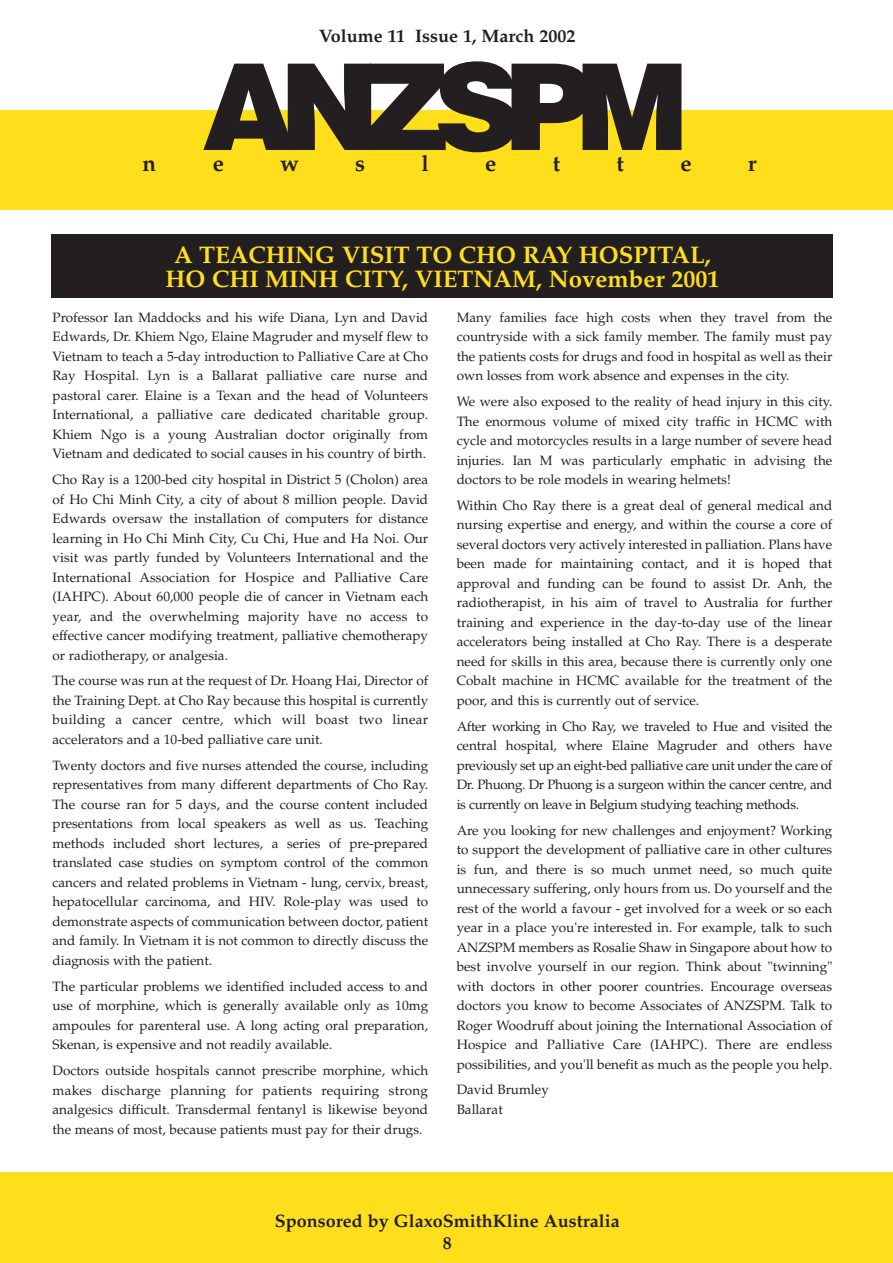
<style>
.page{position:relative;width:893px;height:1263px;background:#fff}
.page>*{position:absolute;margin:0;border:0;box-sizing:border-box;transform-origin:0 0}
.t1{font:900 120px "Helvetica";letter-spacing:-.135em;color:#231f20}
.t2{font:700 24px/24px "Palatino";color:#ffdf1b;text-align:center}
.t3{font:700 22.5px "Palatino";color:#231f20}
.t4{font:700 18px/21.9px "Palatino";color:#231f20;text-align:center}
.t5{font:13.5px/19.5px "Palatino";color:#231f20;text-align:justify}
</style>
<div class="page">
<div style="left:0;top:1172px;width:892px;height:91px;background:#ffdf1b"></div>
<div style="left:0;top:110px;width:892px;height:100px;background:#ffdf1b"></div>
<div style="left:51px;top:234px;width:781px;height:64px;background:#231f20"></div>
<h3 class="t4" style="left:319px;top:27px;width:258px">Volume 11 Issue 1, March 2002</h3>
<h1 class="t1" style="left:202px;top:64px;width:488px">ANZSPM</h1>
<h3 class="t3" style="left:143px;top:155px;width:15px">n</h3>
<h3 class="t3" style="left:213px;top:155px;width:13px">e</h3>
<h3 class="t3" style="left:280px;top:155px;width:20px">w</h3>
<h3 class="t3" style="left:355px;top:155px;width:11px">s</h3>
<h3 class="t3" style="left:421px;top:155px;width:9px">l</h3>
<h3 class="t3" style="left:485px;top:155px;width:13px">e</h3>
<h3 class="t3" style="left:553px;top:155px;width:9px">t</h3>
<h3 class="t3" style="left:616px;top:155px;width:9px">t</h3>
<h3 class="t3" style="left:680px;top:155px;width:13px">e</h3>
<h3 class="t3" style="left:748px;top:155px;width:10px">r</h3>
<h2 class="t2" style="left:165px;top:245px;width:555px">A TEACHING VISIT TO CHO RAY HOSPITAL,<br>HO CHI MINH CITY, VIETNAM, November 2001</h2>
<p class="t5" style="left:53px;top:309px;width:377px">Professor Ian Maddocks and his wife Diana, Lyn and David Edwards, Dr. Khiem Ngo, Elaine Magruder and myself flew to Vietnam to teach a 5-day introduction to Palliative Care at Cho Ray Hospital. Lyn is a Ballarat palliative care nurse and pastoral carer. Elaine is a Texan and the head of Volunteers International, a palliative care dedicated charitable group.<br>Khiem Ngo is a young Australian doctor originally from Vietnam and dedicated to social causes in his country of birth.</p>
<p class="t5" style="left:53px;top:471px;width:377px">Cho Ray is a 1200-bed city hospital in District 5 (Cholon) area of Ho Chi Minh City, a city of about 8 million people. David Edwards oversaw the installation of computers for distance learning in Ho Chi Minh City, Cu Chi, Hue and Ha Noi. Our visit was partly funded by Volunteers International and the International Association for Hospice and Palliative Care (IAHPC). About 60,000 people die of cancer in Vietnam each year, and the overwhelming majority have no access to effective cancer modifying treatment, palliative chemotherapy or radiotherapy, or analgesia.</p>
<p class="t5" style="left:53px;top:673px;width:377px">The course was run at the request of Dr. Hoang Hai, Director of the Training Dept. at Cho Ray because this hospital is currently building a cancer centre, which will boast two linear accelerators and a 10-bed palliative care unit.</p>
<p class="t5" style="left:53px;top:757px;width:377px">Twenty doctors and five nurses attended the course, including representatives from many different departments of Cho Ray.<br>The course ran for 5 days, and the course content included presentations from local speakers as well as us. Teaching methods included short lectures, a series of pre-prepared translated case studies on symptom control of the common cancers and related problems in Vietnam - lung, cervix, breast, hepatocellular carcinoma, and HIV. Role-play was used to demonstrate aspects of communication between doctor, patient and family. In Vietnam it is not common to directly discuss the diagnosis with the patient.</p>
<p class="t5" style="left:53px;top:978px;width:377px">The particular problems we identified included access to and use of morphine, which is generally available only as 10mg ampoules for parenteral use. A long acting oral preparation, Skenan, is expensive and not readily available.</p>
<p class="t5" style="left:53px;top:1062px;width:377px">Doctors outside hospitals cannot prescribe morphine, which makes discharge planning for patients requiring strong analgesics difficult. Transdermal fentanyl is likewise beyond the means of most, because patients must pay for their drugs.</p>
<p class="t5" style="left:456px;top:309px;width:377px">Many families face high costs when they travel from the countryside with a sick family member. The family must pay the patients costs for drugs and food in hospital as well as their own losses from work absence and expenses in the city.</p>
<p class="t5" style="left:456px;top:393px;width:377px">We were also exposed to the reality of head injury in this city.<br>The enormous volume of mixed city traffic in HCMC with cycle and motorcycles results in a large number of severe head injuries. Ian M was particularly emphatic in advising the doctors to be role models in wearing helmets!</p>
<p class="t5" style="left:456px;top:497px;width:377px">Within Cho Ray there is a great deal of general medical and nursing expertise and energy, and within the course a core of several doctors very actively interested in palliation. Plans have been made for maintaining contact, and it is hoped that approval and funding can be found to assist Dr. Anh, the radiotherapist, in his aim of travel to Australia for further training and experience in the day-to-day use of the linear accelerators being installed at Cho Ray. There is a desperate need for skills in this area, because there is currently only one Cobalt machine in HCMC available for the treatment of the poor, and this is currently out of service.</p>
<p class="t5" style="left:456px;top:718px;width:377px">After working in Cho Ray, we traveled to Hue and visited the central hospital, where Elaine Magruder and others have previously set up an eight-bed palliative care unit under the care of Dr. Phuong. Dr Phuong is a surgeon within the cancer centre, and is currently on leave in Belgium studying teaching methods.</p>
<p class="t5" style="left:456px;top:822px;width:377px">Are you looking for new challenges and enjoyment? Working to support the development of palliative care in other cultures is fun, and there is so much unmet need, so much quite unnecessary suffering, only hours from us. Do yourself and the rest of the world a favour - get involved for a week or so each year in a place you're interested in. For example, talk to such ANZSPM members as Rosalie Shaw in Singapore about how to best involve yourself in our region. Think about "twinning" with doctors in other poorer countries. Encourage overseas doctors you know to become Associates of ANZSPM. Talk to Roger Woodruff about joining the International Association of Hospice and Palliative Care (IAHPC). There are endless possibilities, and you'll benefit as much as the people you help.</p>
<p class="t5" style="left:456px;top:1082px;width:94px">David Brumley<br>Ballarat</p>
<h3 class="t4" style="left:275px;top:1212px;width:346px">Sponsored by GlaxoSmithKline Australia<br>8</h3>
</div>
